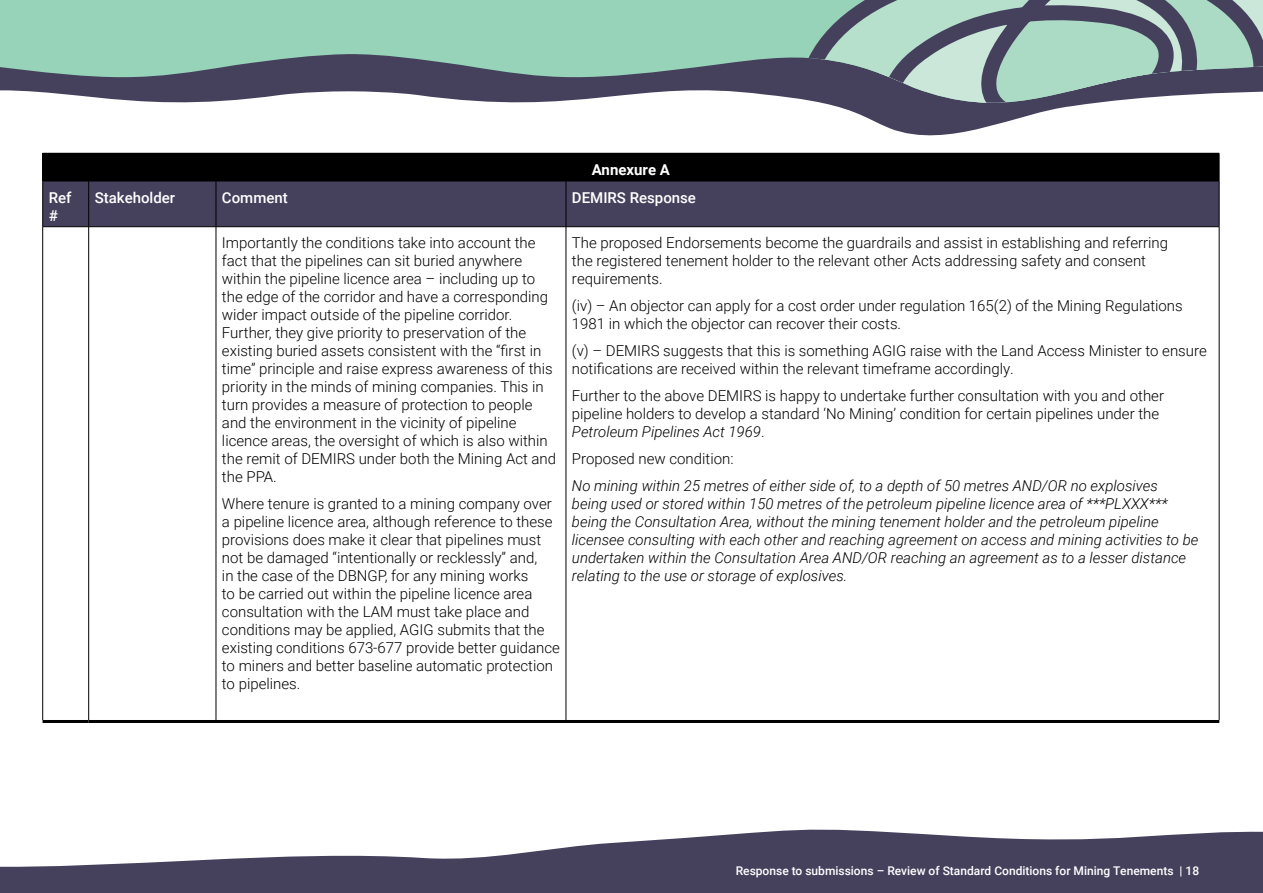
<style>
.page{position:relative;width:1263px;height:893px;background:#fff}
.page>*{position:absolute;margin:0;border:0;box-sizing:border-box;transform-origin:0 0}
.P_-_Paragraph_10pt{font:300 15px/18px "Roboto";color:#000}
.P_-_Paragraph_10pt-2{font:italic 300 15px/18px "Roboto";color:#000}
.P_-_Paragraph_10pt-3{font:500 15px/18px "Roboto";color:#fff}
.P_-_Paragraph_10pt-4{font:700 15px "Roboto";color:#fff}
.t1{font:500 12px "Roboto";color:#fff}
.s1{font-style:italic}
</style>
<div class="page">
<svg style="left:0;top:829px;width:1263px;height:64px;fill:#45415d"></svg>
<svg style="left:876px;top:122px;width:129px;height:14px;fill:#45415d"></svg>
<svg style="left:0;top:0;width:749px;height:103px;background:#87ada4"></svg>
<svg style="left:749px;top:0;width:514px;height:122px;background:#90a4a5"></svg>
<div style="left:43px;top:153px;width:1176px;height:28px;background:#000"></div>
<div style="left:43px;top:182px;width:1176px;height:44px;background:#45415d"></div>
<svg style="left:42px;top:153px;width:1px;height:28px"></svg>
<svg style="left:1219px;top:153px;width:1px;height:28px"></svg>
<hr style="left:43px;top:181px;width:46px;height:1px;background:#000">
<hr style="left:42px;top:181px;width:1px;height:46px;background:#000">
<hr style="left:89px;top:181px;width:127px;height:1px;background:#000">
<hr style="left:88px;top:181px;width:1px;height:46px;background:#000">
<hr style="left:216px;top:181px;width:350px;height:1px;background:#000">
<hr style="left:216px;top:181px;width:1px;height:46px;background:#000">
<hr style="left:566px;top:181px;width:653px;height:1px;background:#000">
<hr style="left:566px;top:181px;width:1px;height:46px;background:#000">
<hr style="left:1219px;top:181px;width:1px;height:46px;background:#000">
<hr style="left:43px;top:226px;width:46px;height:1px;background:#000">
<hr style="left:89px;top:226px;width:127px;height:1px;background:#000">
<hr style="left:216px;top:226px;width:350px;height:1px;background:#000">
<hr style="left:566px;top:226px;width:653px;height:1px;background:#000">
<hr style="left:42px;top:227px;width:1px;height:493px;background:#000">
<hr style="left:88px;top:227px;width:1px;height:493px;background:#000">
<hr style="left:216px;top:227px;width:1px;height:493px;background:#000">
<hr style="left:566px;top:227px;width:1px;height:493px;background:#000">
<hr style="left:1219px;top:227px;width:1px;height:493px;background:#000">
<hr style="left:43px;top:720px;width:46px;height:3px;background:#000">
<hr style="left:89px;top:720px;width:127px;height:3px;background:#000">
<hr style="left:216px;top:720px;width:350px;height:3px;background:#000">
<hr style="left:566px;top:720px;width:653px;height:3px;background:#000">
<h2 class="P_-_Paragraph_10pt-4" style="left:592px;top:159px;width:80px">Annexure A</h2>
<h2 class="P_-_Paragraph_10pt-3" style="left:49px;top:188px;width:24px">Ref #</h2>
<h2 class="P_-_Paragraph_10pt-3" style="left:95px;top:188px;width:82px">Stakeholder</h2>
<h2 class="P_-_Paragraph_10pt-3" style="left:222px;top:188px;width:67px">Comment</h2>
<h2 class="P_-_Paragraph_10pt-3" style="left:572px;top:188px;width:126px">DEMIRS Response</h2>
<h2 class="P_-_Paragraph_10pt" style="left:222px;top:234px;width:336px">Importantly the conditions take into account the fact that the pipelines can sit buried anywhere within the pipeline licence area – including up to the edge of the corridor and have a corresponding wider impact outside of the pipeline corridor.<br>Further, they give priority to preservation of the existing buried assets consistent with the “first in time” principle and raise express awareness of this priority in the minds of mining companies. This in turn provides a measure of protection to people and the environment in the vicinity of pipeline licence areas, the oversight of which is also within the remit of DEMIRS under both the Mining Act and the PPA.</h2>
<h2 class="P_-_Paragraph_10pt" style="left:222px;top:494px;width:339px">Where tenure is granted to a mining company over a pipeline licence area, although reference to these provisions does make it clear that pipelines must not be damaged “intentionally or recklessly” and,<br>in the case of the DBNGP, for any mining works<br>to be carried out within the pipeline licence area consultation with the LAM must take place and conditions may be applied, AGIG submits that the existing conditions 673-677 provide better guidance to miners and better baseline automatic protection to pipelines.</h2>
<h2 class="P_-_Paragraph_10pt" style="left:572px;top:234px;width:598px">The proposed Endorsements become the guardrails and assist in establishing and referring the registered tenement holder to the relevant other Acts addressing safety and consent requirements.</h2>
<h2 class="P_-_Paragraph_10pt" style="left:572px;top:297px;width:612px">(iv) – An objector can apply for a cost order under regulation 165(2) of the Mining Regulations<br>1981 in which the objector can recover their costs.</h2>
<h2 class="P_-_Paragraph_10pt" style="left:572px;top:342px;width:636px">(v) – DEMIRS suggests that this is something AGIG raise with the Land Access Minister to ensure notifications are received within the relevant timeframe accordingly.</h2>
<h2 class="P_-_Paragraph_10pt" style="left:572px;top:387px;width:594px">Further to the above DEMIRS is happy to undertake further consultation with you and other pipeline holders to develop a standard ‘No Mining’ condition for certain pipelines under the<br><span class="s1">Petroleum Pipelines Act 1969</span>.</h2>
<h2 class="P_-_Paragraph_10pt" style="left:572px;top:450px;width:163px">Proposed new condition:</h2>
<h2 class="P_-_Paragraph_10pt-2" style="left:572px;top:477px;width:628px">No mining within 25 metres of either side of, to a depth of 50 metres AND/OR no explosives<br>being used or stored within 150 metres of the petroleum pipeline licence area of ***PLXXX*** being the Consultation Area, without the mining tenement holder and the petroleum pipeline licensee consulting with each other and reaching agreement on access and mining activities to be undertaken within the Consultation Area AND/OR reaching an agreement as to a lesser distance relating to the use or storage of explosives.</h2>
<p class="t1" style="left:736px;top:862px;width:465px">Response to submissions – Review of Standard Conditions for Mining Tenements | 18</p>
</div>
